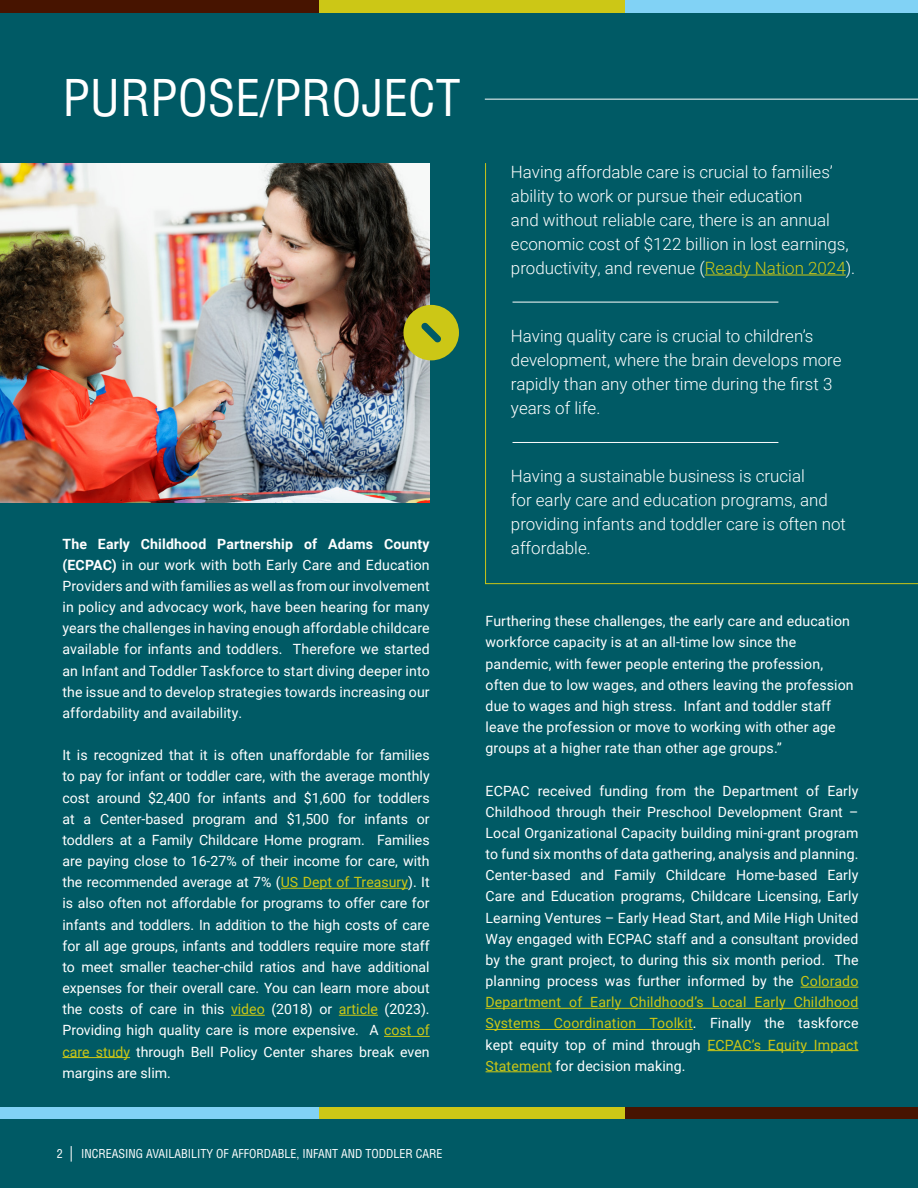
<style>
.page{position:relative;width:918px;height:1188px;background:#005a65}
.page>*{position:absolute;margin:0;border:0;box-sizing:border-box;transform-origin:0 0}
.t1{font:condensed 49.35px "Helvetica LT Std";color:#fff}
.t2{font:300 16.95px/24px "Roboto";color:#fff}
.t3{font:14.1px/21.1px "Roboto";letter-spacing:.01em;color:#fff;text-align:justify}
.t4{font:condensed 12px "Helvetica LT Std";color:#fff}
.s1{font-weight:700}
.s2{color:#ccc716}
</style>
<div class="page">
<div style="left:0;top:0;width:319px;height:13px;background:#471400"></div>
<div style="left:319px;top:0;width:306px;height:13px;background:#ccc716"></div>
<div style="left:625px;top:0;width:293px;height:13px;background:#81d2f5"></div>
<svg style="left:71px;top:1146px;width:1px;height:16px"></svg>
<div style="left:0;top:1107px;width:319px;height:11px;background:#81d2f5"></div>
<div style="left:319px;top:1107px;width:306px;height:11px;background:#ccc716"></div>
<div style="left:625px;top:1107px;width:293px;height:11px;background:#471400"></div>
<img style="left:0;top:163px;width:430px;height:339px">
<hr style="left:281px;top:888px;width:127px;height:1px;background:#ccc716">
<hr style="left:231px;top:1015px;width:34px;height:1px;background:#ccc716">
<hr style="left:339px;top:1015px;width:39px;height:1px;background:#ccc716">
<hr style="left:384px;top:1036px;width:46px;height:1px;background:#ccc716">
<hr style="left:62px;top:1057px;width:68px;height:1px;background:#ccc716">
<hr style="left:485px;top:99px;width:433px;height:1px;background:#fff">
<div style="left:403px;top:305px;width:56px;height:55px;background:#ccc716;border-radius:50%"></div>
<svg style="left:421px;top:323px;width:20px;height:20px"></svg>
<hr style="left:801px;top:987px;width:57px;height:1px;background:#ccc716">
<hr style="left:486px;top:1008px;width:372px;height:1px;background:#ccc716">
<hr style="left:486px;top:1029px;width:207px;height:1px;background:#ccc716">
<hr style="left:707px;top:1050px;width:151px;height:1px;background:#ccc716">
<hr style="left:486px;top:1071px;width:66px;height:1px;background:#ccc716">
<svg style="left:485px;top:163px;width:433px;height:421px"></svg>
<hr style="left:513px;top:302px;width:265px;height:1px;background:#fff">
<hr style="left:513px;top:442px;width:265px;height:1px;background:#fff">
<p class="t1" style="left:62px;top:67px;width:399px">PURPOSE/PROJECT</p>
<p class="t3" style="left:62px;top:532px;width:369px"><span class="s1">The Early Childhood Partnership of Adams County (ECPAC)</span> in our work with both Early Care and Education Providers and with families as well as from our involvement in policy and advocacy work, have been hearing for many years the challenges in having enough affordable childcare available for infants and toddlers. Therefore we started an Infant and Toddler Taskforce to start diving deeper into the issue and to develop strategies towards increasing our affordability and availability.</p>
<p class="t3" style="left:62px;top:744px;width:369px">It is recognized that it is often unaffordable for families to pay for infant or toddler care, with the average monthly cost around $2,400 for infants and $1,600 for toddlers at a Center-based program and $1,500 for infants or toddlers at a Family Childcare Home program. Families are paying close to 16-27% of their income for care, with the recommended average at 7% (<span class="s2">US Dept of Treasury</span>). It is also often not affordable for programs to offer care for infants and toddlers. In addition to the high costs of care for all age groups, infants and toddlers require more staff to meet smaller teacher-child ratios and have additional expenses for their overall care. You can learn more about the costs of care in this <span class="s2">video</span> (2018) or <span class="s2">article</span> (2023).<br>Providing high quality care is more expensive. A <span class="s2">cost of care study</span> through Bell Policy Center shares break even margins are slim.</p>
<p class="t2" style="left:511px;top:159px;width:346px">Having affordable care is crucial to families’ ability to work or pursue their education<br>and without reliable care, there is an annual economic cost of $122 billion in lost earnings, productivity, and revenue (<span class="s2">Ready Nation 2024</span>).</p>
<p class="t2" style="left:511px;top:323px;width:332px">Having quality care is crucial to children’s development, where the brain develops more rapidly than any other time during the first 3 years of life.</p>
<p class="t2" style="left:511px;top:464px;width:337px">Having a sustainable business is crucial<br>for early care and education programs, and providing infants and toddler care is often not affordable.</p>
<p class="t3" style="left:486px;top:610px;width:370px;text-align:left">Furthering these challenges, the early care and education workforce capacity is at an all-time low since the pandemic, with fewer people entering the profession, often due to low wages, and others leaving the profession due to wages and high stress. Infant and toddler staff leave the profession or move to working with other age groups at a higher rate than other age groups.”</p>
<p class="t3" style="left:486px;top:779px;width:374px">ECPAC received funding from the Department of Early Childhood through their Preschool Development Grant – Local Organizational Capacity building mini-grant program to fund six months of data gathering, analysis and planning.<br>Center-based and Family Childcare Home-based Early Care and Education programs, Childcare Licensing, Early Learning Ventures – Early Head Start, and Mile High United Way engaged with ECPAC staff and a consultant provided by the grant project, to during this six month period. The planning process was further informed by the <span class="s2">Colorado Department of Early Childhood’s Local Early Childhood Systems Coordination Toolkit</span>. Finally the taskforce kept equity top of mind through <span class="s2">ECPAC’s Equity Impact Statement</span> for decision making.</p>
<p class="t4" style="left:57px;top:1146px;width:7px">2</p>
<p class="t4" style="left:81px;top:1146px;width:363px">INCREASING AVAILABILITY OF AFFORDABLE, INFANT AND TODDLER CARE</p>
</div>
